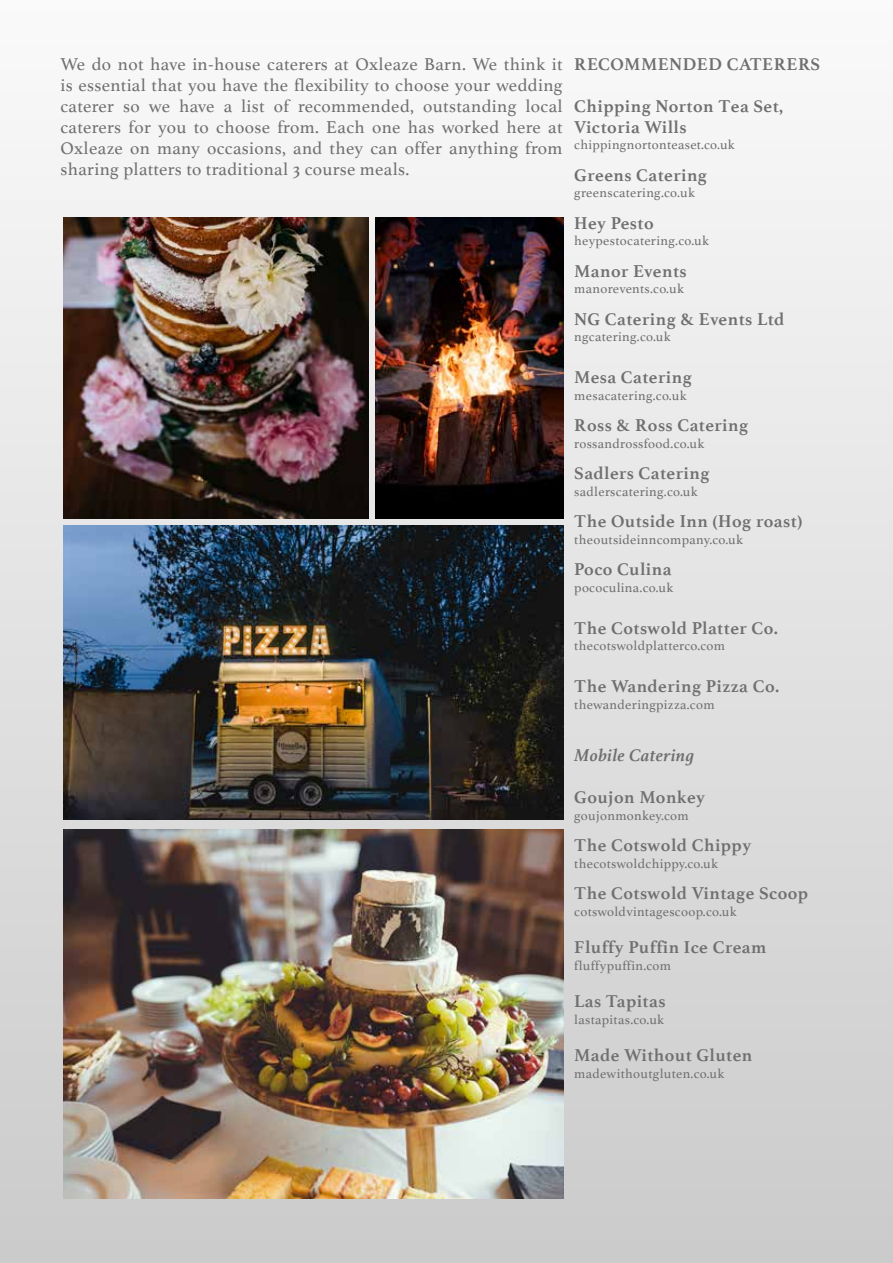
<style>
.page{position:relative;width:893px;height:1263px;background:#fff}
.page>*{position:absolute;margin:0;border:0;box-sizing:border-box;transform-origin:0 0}
.t1{font:700 18px/21px "Athelas";letter-spacing:.025em;color:#706f6f}
.t2{font:18px/21px "Athelas";letter-spacing:.02em;color:#706f6f;text-align:justify}
.t3{font:italic 700 18px "Athelas";letter-spacing:.025em;color:#706f6f}
.t4{font:13.5px "Athelas";letter-spacing:.025em;color:#706f6f}
</style>
<div class="page">
<div style="left:0;top:0;width:893px;height:1263px;background:linear-gradient(to bottom,#f9f9f9,#cbcbca)"></div>
<img style="left:64px;top:218px;width:304px;height:300px">
<img style="left:64px;top:526px;width:500px;height:293px">
<img style="left:375px;top:218px;width:189px;height:300px">
<img style="left:64px;top:830px;width:500px;height:368px">
<p class="t2" style="left:60px;top:53px;width:504px">We do not have in-house caterers at Oxleaze Barn. We think it is essential that you have the flexibility to choose your wedding caterer so we have a list of recommended, outstanding local caterers for you to choose from. Each one has worked here at Oxleaze on many occasions, and they can offer anything from sharing platters to traditional 3 course meals.</p>
<h1 class="t1" style="left:574px;top:53px;width:247px">RECOMMENDED CATERERS</h1>
<h1 class="t1" style="left:574px;top:95px;width:210px">Chipping Norton Tea Set,<br>Victoria Wills</h1>
<p class="t4" style="left:574px;top:134px;width:162px">chippingnortonteaset.co.uk</p>
<h1 class="t1" style="left:574px;top:164px;width:134px">Greens Catering</h1>
<p class="t4" style="left:574px;top:182px;width:122px">greenscatering.co.uk</p>
<h1 class="t1" style="left:574px;top:212px;width:81px">Hey Pesto</h1>
<p class="t4" style="left:574px;top:230px;width:136px">heypestocatering.co.uk</p>
<h1 class="t1" style="left:574px;top:260px;width:114px">Manor Events</h1>
<p class="t4" style="left:574px;top:278px;width:111px">manorevents.co.uk</p>
<h1 class="t1" style="left:574px;top:308px;width:212px">NG Catering &amp; Events Ltd</h1>
<p class="t4" style="left:574px;top:326px;width:98px">ngcatering.co.uk</p>
<h1 class="t1" style="left:574px;top:366px;width:119px">Mesa Catering</h1>
<p class="t4" style="left:574px;top:385px;width:114px">mesacatering.co.uk</p>
<h1 class="t1" style="left:574px;top:414px;width:175px">Ross &amp; Ross Catering</h1>
<p class="t4" style="left:574px;top:433px;width:132px">rossandrossfood.co.uk</p>
<h1 class="t1" style="left:574px;top:462px;width:137px">Sadlers Catering</h1>
<p class="t4" style="left:574px;top:481px;width:125px">sadlerscatering.co.uk</p>
<h1 class="t1" style="left:574px;top:510px;width:230px">The Outside Inn (Hog roast)</h1>
<p class="t4" style="left:574px;top:529px;width:170px">theoutsideinncompany.co.uk</p>
<h1 class="t1" style="left:574px;top:558px;width:99px">Poco Culina</h1>
<p class="t4" style="left:574px;top:577px;width:101px">pococulina.co.uk</p>
<h1 class="t1" style="left:574px;top:617px;width:205px">The Cotswold Platter Co.</h1>
<p class="t4" style="left:574px;top:635px;width:152px">thecotswoldplatterco.com</p>
<h1 class="t1" style="left:574px;top:676px;width:206px">The Wandering Pizza Co.</h1>
<p class="t4" style="left:574px;top:694px;width:142px">thewanderingpizza.com</p>
<h1 class="t3" style="left:574px;top:741px;width:122px">Mobile Catering</h1>
<h1 class="t1" style="left:574px;top:787px;width:132px">Goujon Monkey</h1>
<p class="t4" style="left:574px;top:805px;width:116px">goujonmonkey.com</p>
<h1 class="t1" style="left:574px;top:835px;width:179px">The Cotswold Chippy</h1>
<p class="t4" style="left:574px;top:853px;width:145px">thecotswoldchippy.co.uk</p>
<h1 class="t1" style="left:574px;top:883px;width:235px">The Cotswold Vintage Scoop</h1>
<p class="t4" style="left:574px;top:901px;width:164px">cotswoldvintagescoop.co.uk</p>
<h1 class="t1" style="left:574px;top:937px;width:194px">Fluffy Puffin Ice Cream</h1>
<p class="t4" style="left:574px;top:955px;width:98px">fluffypuffin.com</p>
<h1 class="t1" style="left:574px;top:991px;width:93px">Las Tapitas</h1>
<p class="t4" style="left:574px;top:1009px;width:91px">lastapitas.co.uk</p>
<h1 class="t1" style="left:574px;top:1045px;width:180px">Made Without Gluten</h1>
<p class="t4" style="left:574px;top:1063px;width:152px">madewithoutgluten.co.uk</p>
</div>
